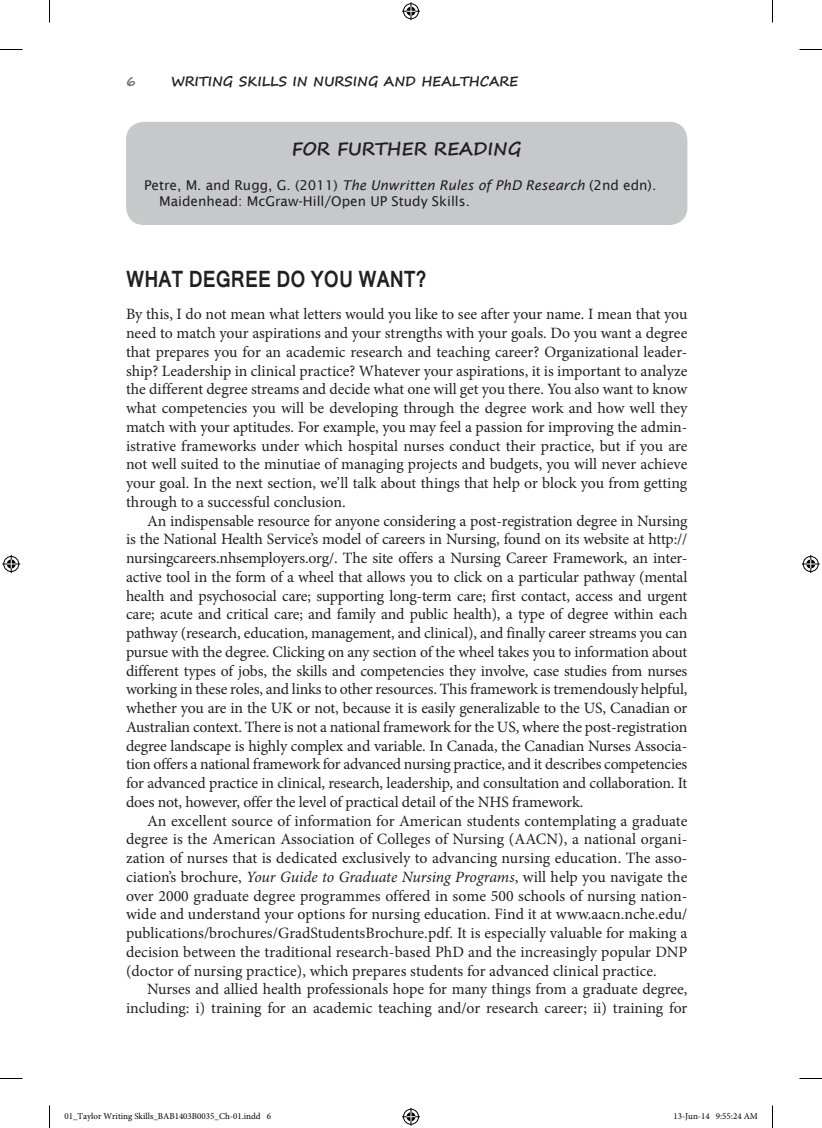
<style>
.page{position:relative;width:822px;height:1128px;background:#fff}
.page>*{position:absolute;margin:0;border:0;box-sizing:border-box;transform-origin:0 0}
.t1{font:700 22.05px "Kartika";color:#231f20;scale:.83 1}
.BX2_BT{font:700 18px "Segoe Print";color:#231f20}
.TEXT_IND{font:15.75px/18.8px "Minion Pro";letter-spacing:-.005em;color:#231f20;text-align:justify}
.TEXT{font:15.75px/18.8px "Minion Pro";color:#231f20;text-align:justify}
.BX2_BREF{font:13.5px/16.5px "Lucida Sans";color:#231f20}
.t2{font:700 13.5px "Segoe Print";color:#231f20}
.t3{font:700 13.5px "Segoe Print";color:#6c6d70}
.t4{font:9px "Minion Pro";color:#000}
.s1{font-style:italic}
</style>
<div class="page">
<div style="left:126px;top:122px;width:561px;height:103px;background:#c7c8ca;border-radius:18px"></div>
<svg style="left:0;top:49px;width:22px;height:1px"></svg>
<svg style="left:799px;top:49px;width:23px;height:1px"></svg>
<svg style="left:0;top:1078px;width:22px;height:1px"></svg>
<svg style="left:799px;top:1078px;width:23px;height:1px"></svg>
<svg style="left:49px;top:0;width:1px;height:22px"></svg>
<svg style="left:49px;top:1105px;width:1px;height:23px"></svg>
<svg style="left:772px;top:0;width:1px;height:22px"></svg>
<svg style="left:772px;top:1105px;width:1px;height:23px"></svg>
<svg style="left:402px;top:2px;width:18px;height:18px"></svg>
<svg style="left:402px;top:1108px;width:18px;height:18px"></svg>
<svg style="left:2px;top:555px;width:18px;height:18px"></svg>
<svg style="left:802px;top:555px;width:18px;height:18px"></svg>
<p class="t3" style="left:126px;top:69px;width:11px">6</p>
<p class="t2" style="left:171px;top:69px;width:349px">WRITING SKILLS IN NURSING AND HEALTHCARE</p>
<p class="BX2_BT" style="left:292px;top:132px;width:231px">FOR FURTHER READING</p>
<p class="BX2_BREF" style="left:159px;top:176px;width:499px;text-indent:-15px">Petre, M. and Rugg, G. (2011) <span class="s1">The Unwritten Rules of PhD Research</span> (2nd edn).<br>Maidenhead: McGraw-Hill/Open UP Study Skills.</p>
<h1 class="t1" style="left:126px;top:265px;width:363px">WHAT DEGREE DO YOU WANT?</h1>
<p class="TEXT" style="left:126px;top:305px;width:563px">By this, I do not mean what letters would you like to see after your name. I mean that you need to match your aspirations and your strengths with your goals. Do you want a degree that prepares you for an academic research and teaching career? Organizational leader&shy;ship? Leadership in clinical practice? Whatever your aspirations, it is important to analyze the different degree streams and decide what one will get you there. You also want to know what competencies you will be developing through the degree work and how well they match with your aptitudes. For example, you may feel a passion for improving the admin&shy;istrative frameworks under which hospital nurses conduct their practice, but if you are not well suited to the minutiae of managing projects and budgets, you will never achieve your goal. In the next section, we’ll talk about things that help or block you from getting through to a successful conclusion.</p>
<p class="TEXT_IND" style="left:126px;top:511px;width:563px;text-indent:21px">An indispensable resource for anyone considering a post-registration degree in Nursing is the National Health Service’s model of careers in Nursing, found on its website at http:// nursingcareers.nhsemployers.org/. The site offers a Nursing Career Framework, an inter&shy;active tool in the form of a wheel that allows you to click on a particular pathway (mental health and psychosocial care; supporting long-term care; first contact, access and urgent care; acute and critical care; and family and public health), a type of degree within each pathway (research, education, management, and clinical), and finally career streams you can pursue with the degree. Clicking on any section of the wheel takes you to information about different types of jobs, the skills and competencies they involve, case studies from nurses working in these roles, and links to other resources. This framework is tremendously helpful, whether you are in the UK or not, because it is easily generalizable to the US, Canadian or Australian context. There is not a national framework for the US, where the post-registration degree landscape is highly complex and variable. In Canada, the Canadian Nurses Associa&shy;tion offers a national framework for advanced nursing practice, and it describes competencies for advanced practice in clinical, research, leadership, and consultation and collaboration. It does not, however, offer the level of practical detail of the NHS framework.</p>
<p class="TEXT_IND" style="left:126px;top:811px;width:563px;text-indent:21px">An excellent source of information for American students contemplating a graduate degree is the American Association of Colleges of Nursing (AACN), a national organi&shy;zation of nurses that is dedicated exclusively to advancing nursing education. The asso&shy;ciation’s brochure, <span class="s1">Your Guide to Graduate Nursing Programs</span>, will help you navigate the over 2000 graduate degree programmes offered in some 500 schools of nursing nation&shy;wide and understand your options for nursing education. Find it at www.aacn.nche.edu/ publications/brochures/GradStudentsBrochure.pdf. It is especially valuable for making a decision between the traditional research-based PhD and the increasingly popular DNP (doctor of nursing practice), which prepares students for advanced clinical practice.</p>
<p class="TEXT_IND" style="left:126px;top:980px;width:563px;text-align:right">Nurses and allied health professionals hope for many things from a graduate degree, including: i) training for an academic teaching and/or research career; ii) training for</p>
<p class="t4" style="left:64px;top:1111px;width:208px">01_Taylor Writing Skills_BAB1403B0035_Ch-01.indd 6</p>
<p class="t4" style="left:673px;top:1111px;width:86px">13-Jun-14 9:55:24 AM</p>
</div>
